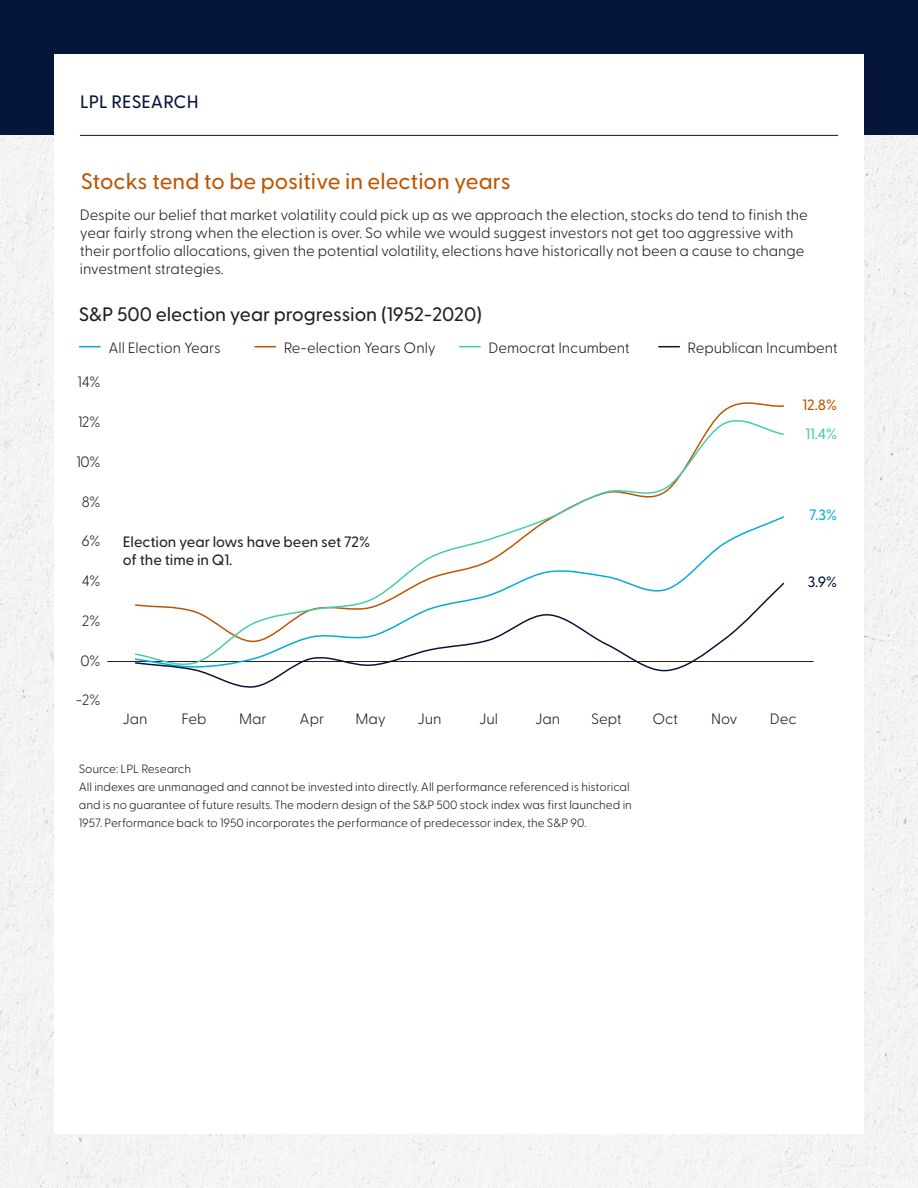
<style>
.page{position:relative;width:918px;height:1188px;background:#fff}
.page>*{position:absolute;margin:0;border:0;box-sizing:border-box;transform-origin:0 0}
.t1{font:500 22.5px "Greycliff CF";color:#be5500}
.t2{font:500 19.5px "Greycliff CF";letter-spacing:-.005em;color:#231f20}
.t3{font:500 18px "Greycliff CF";letter-spacing:.005em;color:#06163a}
.t4{font:300 15px/18px "Greycliff CF";letter-spacing:-.005em;color:#231f20}
.t5{font:500 15px/18px "Greycliff CF";letter-spacing:-.005em;color:#231f20}
.t6{font:500 15px "Greycliff CF";color:#be5500}
.t7{font:500 15px "Greycliff CF";color:#43ceab}
.t8{font:500 15px "Greycliff CF";color:#00aed3}
.t9{font:500 15px "Greycliff CF";color:#06163a}
.t10{font:300 12px/18px "Greycliff CF";letter-spacing:-.005em;color:#231f20}
</style>
<div class="page">
<div style="left:0;top:135px;width:918px;height:1053px;background:#f4f4f4"></div>
<div style="left:0;top:0;width:918px;height:135px;background:#06163a"></div>
<div style="left:54px;top:54px;width:810px;height:1080px;background:#fff"></div>
<hr style="left:80px;top:135px;width:758px;height:1px;background:#06163a">
<svg style="left:80px;top:346px;width:20px;height:1px"></svg>
<svg style="left:255px;top:346px;width:21px;height:1px"></svg>
<svg style="left:460px;top:346px;width:20px;height:1px"></svg>
<svg style="left:659px;top:346px;width:20px;height:1px"></svg>
<hr style="left:107px;top:661px;width:707px;height:1px;background:#231f20">
<svg style="left:397px;top:412px;width:388px;height:169px"></svg>
<svg style="left:135px;top:581px;width:650px;height:107px"></svg>
<p class="t3" style="left:80px;top:88px;width:120px">LPL RESEARCH</p>
<h1 class="t1" style="left:81px;top:164px;width:432px">Stocks tend to be positive in election years</h1>
<p class="t4" style="left:80px;top:205px;width:729px">Despite our belief that market volatility could pick up as we approach the election, stocks do tend to finish the year fairly strong when the election is over. So while we would suggest investors not get too aggressive with their portfolio allocations, given the potential volatility, elections have historically not been a cause to change investment strategies.</p>
<h2 class="t2" style="left:79px;top:300px;width:405px">S&amp;P 500 election year progression (1952-2020)</h2>
<p class="t4" style="left:108px;top:338px;width:114px">All Election Years</p>
<p class="t4" style="left:284px;top:338px;width:154px">Re-election Years Only</p>
<p class="t4" style="left:488px;top:338px;width:143px">Democrat Incumbent</p>
<p class="t4" style="left:688px;top:338px;width:152px">Republican Incumbent</p>
<p class="t4" style="left:77px;top:372px;width:25px">14%</p>
<p class="t4" style="left:78px;top:412px;width:24px">12%</p>
<p class="t4" style="left:76px;top:452px;width:26px">10%</p>
<p class="t4" style="left:82px;top:491px;width:20px">8%</p>
<p class="t4" style="left:81px;top:531px;width:21px">6%</p>
<p class="t4" style="left:82px;top:571px;width:20px">4%</p>
<p class="t4" style="left:82px;top:611px;width:20px">2%</p>
<p class="t4" style="left:81px;top:650px;width:22px">0%</p>
<p class="t4" style="left:76px;top:690px;width:26px">-2%</p>
<p class="t6" style="left:803px;top:393px;width:36px">12.8%</p>
<p class="t7" style="left:805px;top:423px;width:33px">11.4%</p>
<p class="t5" style="left:123px;top:531px;width:249px">Election year lows have been set 72% of the time in Q1.</p>
<p class="t8" style="left:809px;top:503px;width:29px">7.3%</p>
<p class="t9" style="left:808px;top:571px;width:31px">3.9%</p>
<p class="t4" style="left:122px;top:708px;width:27px">Jan</p>
<p class="t4" style="left:181px;top:708px;width:27px">Feb</p>
<p class="t4" style="left:239px;top:708px;width:29px">Mar</p>
<p class="t4" style="left:300px;top:708px;width:26px">Apr</p>
<p class="t4" style="left:356px;top:708px;width:32px">May</p>
<p class="t4" style="left:418px;top:708px;width:26px">Jun</p>
<p class="t4" style="left:479px;top:708px;width:20px">Jul</p>
<p class="t4" style="left:535px;top:708px;width:27px">Jan</p>
<p class="t4" style="left:591px;top:708px;width:32px">Sept</p>
<p class="t4" style="left:653px;top:708px;width:27px">Oct</p>
<p class="t4" style="left:711px;top:708px;width:28px">Nov</p>
<p class="t4" style="left:770px;top:708px;width:28px">Dec</p>
<p class="t10" style="left:79px;top:759px;width:555px">Source: LPL Research<br>All indexes are unmanaged and cannot be invested into directly. All performance referenced is historical and is no guarantee of future results. The modern design of the S&amp;P 500 stock index was first launched in 1957. Performance back to 1950 incorporates the performance of predecessor index, the S&amp;P 90.</p>
</div>
